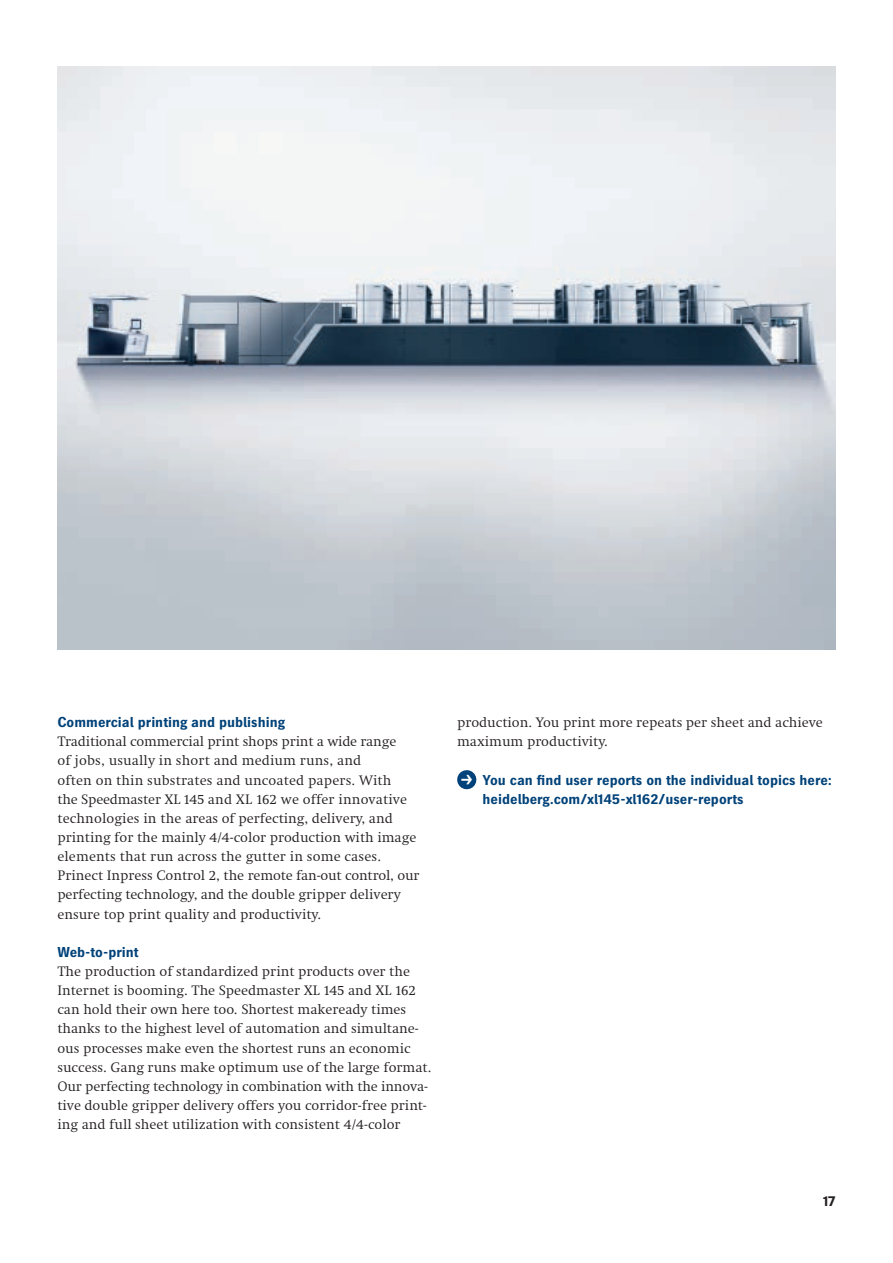
<style>
.page{position:relative;width:893px;height:1263px;background:#fff}
.page>*{position:absolute;margin:0;border:0;box-sizing:border-box;transform-origin:0 0}
.t1{font:14.25px/19.2px "Heidelberg Antiqua ML";color:#231f20}
.t2{font:700 14.25px/19.2px "Heidelberg Gothic Ml";color:#004279}
.t3{font:700 14.25px "Heidelberg Gothic Ml";color:#231f20}
.s1{font-weight:400;font-size:24.3px;color:#fff}
</style>
<div class="page">
<svg style="left:461px;top:770px;width:16px;height:19px"></svg>
<img style="left:57px;top:67px;width:779px;height:582px">
<p class="t2" style="left:57px;top:713px;width:229px">Commercial printing and publishing</p>
<p class="t1" style="left:57px;top:732px;width:364px">Traditional commercial print shops print a wide range<br>of jobs, usually in short and medium runs, and<br>often on thin substrates and uncoated papers. With<br>the Speedmaster XL 145 and XL 162 we offer innovative technologies in the areas of perfecting, delivery, and printing for the mainly 4/4-color production with image elements that run across the gutter in some cases.<br>Prinect Inpress Control 2, the remote fan-out control, our perfecting technology, and the double gripper delivery ensure top print quality and productivity.</p>
<p class="t2" style="left:57px;top:943px;width:83px">Web-to-print</p>
<p class="t1" style="left:57px;top:962px;width:376px">The production of standardized print products over the Internet is booming. The Speedmaster XL 145 and XL 162 can hold their own here too. Shortest makeready times thanks to the highest level of automation and simultane&shy;ous processes make even the shortest runs an economic success. Gang runs make optimum use of the large format.<br>Our perfecting technology in combination with the innova&shy;tive double gripper delivery offers you corridor-free print&shy;ing and full sheet utilization with consistent 4/4-color</p>
<p class="t1" style="left:457px;top:713px;width:367px">production. You print more repeats per sheet and achieve maximum productivity.</p>
<p class="t2" style="left:483px;top:770px;width:351px;text-indent:-18px"><span class="s1">›</span> You can find user reports on the individual topics here: heidelberg.com/xl145-xl162/user-reports</p>
<p class="t3" style="left:823px;top:1193px;width:14px">17</p>
</div>
